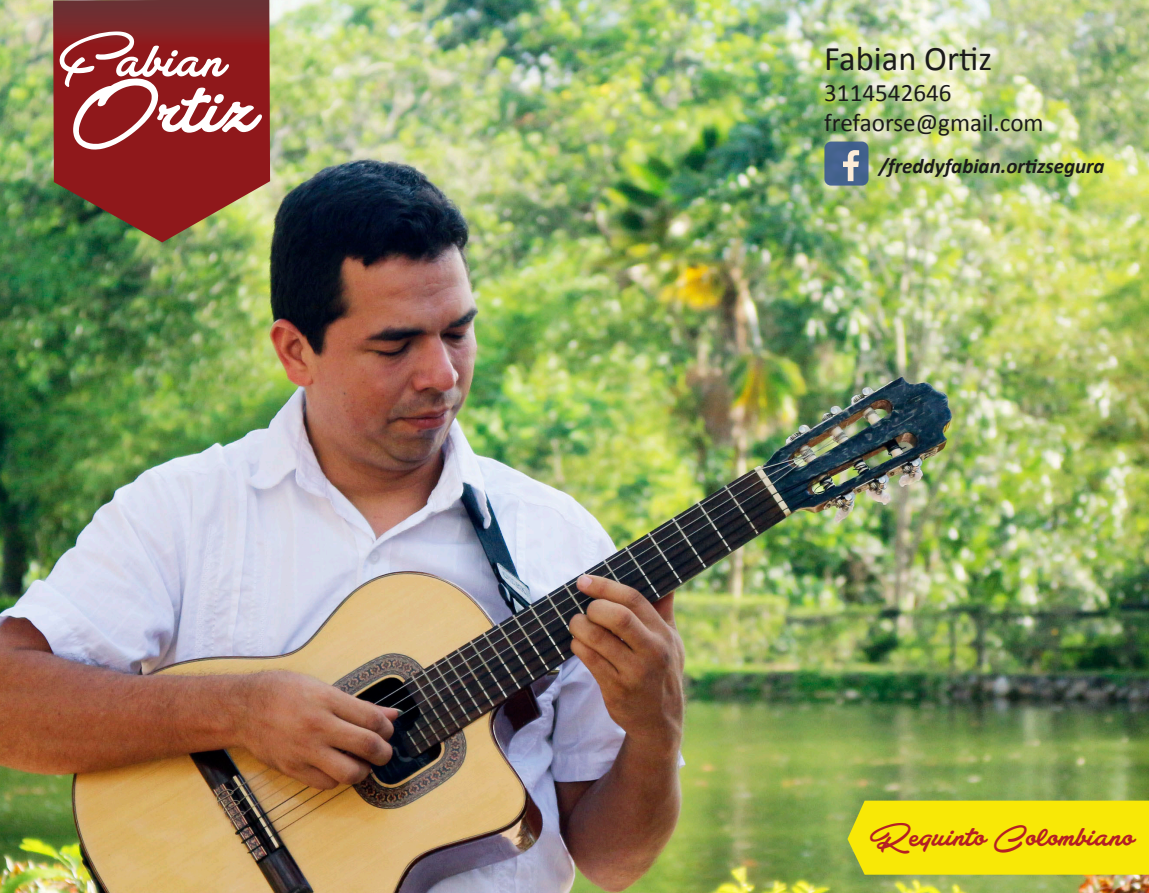
<style>
.page{position:relative;width:1149px;height:893px;background:#fff}
.page>*{position:absolute;margin:0;border:0;box-sizing:border-box;transform-origin:0 0}
.t1{font:34.5px "Calibri";color:#1b1b1a}
.t2{font:32.85px "Atelas Personal Use Only";color:#b41f24}
.t3{font:25.05px/30.2px "Calibri";color:#1b1b1a}
.t4{font:italic 700 21px "Calibri";color:#1b1b1a}
</style>
<div class="page">
<img style="left:0;top:0;width:1148px;height:893px">
<svg style="left:53px;top:0;width:217px;height:242px;background:#823e30"></svg>
<svg style="left:59px;top:31px;width:203px;height:119px"></svg>
<div style="left:847px;top:801px;width:301px;height:74px;background:#f8e806"></div>
<div style="left:824px;top:142px;width:44px;height:44px;background:#44628e;border-radius:7px"></div>
<svg style="left:843px;top:150px;width:15px;height:31px"></svg>
<h1 class="t1" style="left:824px;top:37px;width:169px">Fabian Ortiz</h1>
<p class="t3" style="left:824px;top:77px;width:221px">3114542646 frefaorse@gmail.com</p>
<p class="t4" style="left:878px;top:153px;width:227px">/freddyfabian.ortizsegura</p>
<h2 class="t2" style="left:869px;top:814px;width:265px">Requinto Colombiano</h2>
</div>
